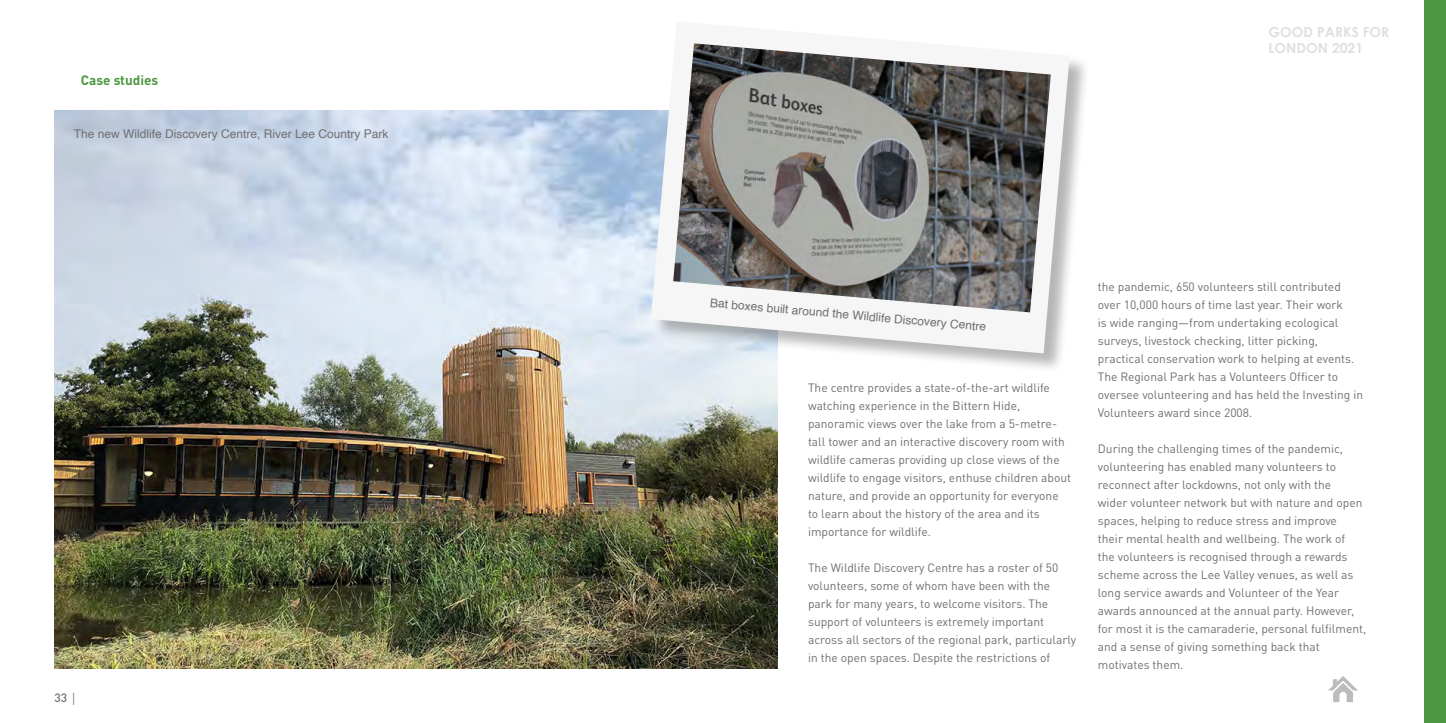
<style>
.page{position:relative;width:1446px;height:723px;background:#fff}
.page>*{position:absolute;margin:0;border:0;box-sizing:border-box;transform-origin:0 0}
.t1{font:700 13.8px/16.6px "Century Gothic";color:#dee0e1}
.t2{font:700 13.5px "DINOT";color:#4e9742}
.t3{font:12px/18px "DINOT";color:#706f6f}
.t4{font:12px "Helvetica";color:#706f6f}
.t5{font:500 12px "DIN";color:#706f6f}
.s1{font-family:"Courier";font-weight:400}
</style>
<div class="page">
<svg style="left:1328px;top:676px;width:30px;height:26px"></svg>
<div style="left:1424px;top:0;width:22px;height:723px;background:#4e9742"></div>
<img style="left:54px;top:111px;width:723px;height:558px">
<div style="left:652px;top:22px;width:437px;height:352px;background:#000;opacity:.29"></div>
<svg style="left:651px;top:22px;width:418px;height:331px;fill:#f6f6f6"></svg>
<img style="left:673px;top:43px;width:378px;height:269px">
<p class="t2" style="left:81px;top:71px;width:79px">Case studies</p>
<p class="t4" style="left:74px;top:125px;width:316px">The new Wildlife Discovery Centre, River Lee Country Park</p>
<p class="t5" style="left:55px;top:690px;width:24px">33 <span class="s1">∣</span></p>
<p class="t1" style="left:1268px;top:23px;width:122px">GOOD PARKS FOR<br>LONDON 2021</p>
<p class="t4" style="left:711px;top:293px;width:278px;rotate:5deg">Bat boxes built around the Wildlife Discovery Centre</p>
<p class="t3" style="left:808px;top:378px;width:265px">The centre provides a state-of-the-art wildlife watching experience in the Bittern Hide, panoramic views over the lake from a 5-metre&shy;tall tower and an interactive discovery room with wildlife cameras providing up close views of the wildlife to engage visitors, enthuse children about nature, and provide an opportunity for everyone to learn about the history of the area and its importance for wildlife.</p>
<p class="t3" style="left:808px;top:558px;width:269px">The Wildlife Discovery Centre has a roster of 50 volunteers, some of whom have been with the park for many years, to welcome visitors. The support of volunteers is extremely important across all sectors of the regional park, particularly in the open spaces. Despite the restrictions of</p>
<p class="t3" style="left:1098px;top:277px;width:267px">the pandemic, 650 volunteers still contributed over 10,000 hours of time last year. Their work<br>is wide ranging—from undertaking ecological surveys, livestock checking, litter picking, practical conservation work to helping at events.<br>The Regional Park has a Volunteers Officer to oversee volunteering and has held the Investing in Volunteers award since 2008.</p>
<p class="t3" style="left:1098px;top:439px;width:270px">During the challenging times of the pandemic, volunteering has enabled many volunteers to reconnect after lockdowns, not only with the<br>wider volunteer network but with nature and open spaces, helping to reduce stress and improve<br>their mental health and wellbeing. The work of<br>the volunteers is recognised through a rewards scheme across the Lee Valley venues, as well as long service awards and Volunteer of the Year awards announced at the annual party. However, for most it is the camaraderie, personal fulfilment, and a sense of giving something back that motivates them.</p>
</div>
